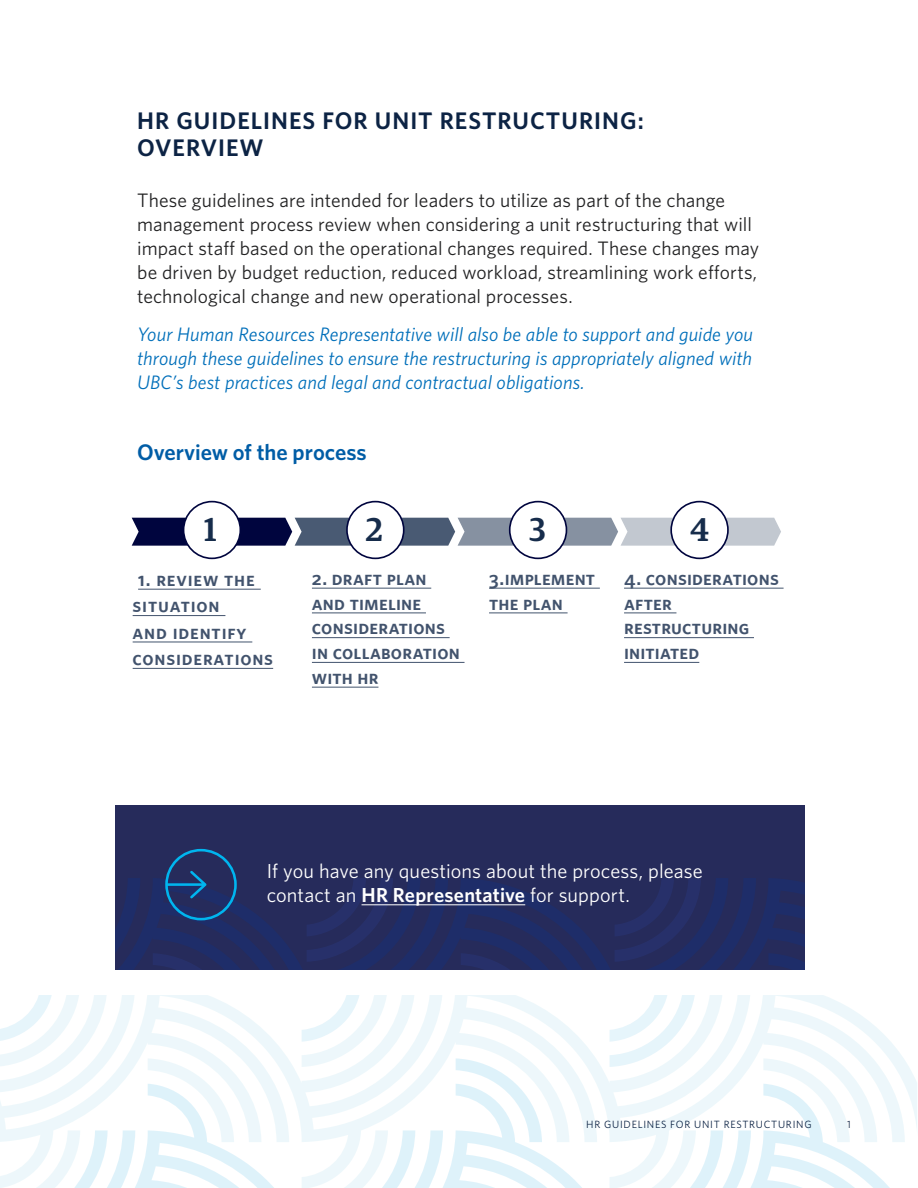
<style>
.page{position:relative;width:918px;height:1188px;background:#fff}
.page>*{position:absolute;margin:0;border:0;box-sizing:border-box;transform-origin:0 0}
.t1{font:500 33px "Guardian Egyp";color:#162c4b}
.Header_1{font:600 24px/27px "Whitney";letter-spacing:.04em;color:#0c2344}
.Subhead_1__14_pts_UBC_blue{font:600 22.5px "Whitney";color:#005da6}
._11_5_pt_text{font:20.25px/24px "Whitney";letter-spacing:.005em;color:#fff}
._11_5_pt_text-2{font:19.8px/24.8px "Whitney Semibold SC";letter-spacing:.01em;color:#42536d}
.HR_Support_title{font:19.8px/26.4px "Whitney Semibold SC";letter-spacing:.04em;color:#42536d}
._11_5_pt_text-3{font:19.5px/24px "Whitney";letter-spacing:.005em;color:#222223}
._11_5_pt_text-4{font:italic 19.5px/24px "Whitney";letter-spacing:.005em;color:#006fba;text-align:justify}
.t2{font:10.5px "Whitney";letter-spacing:.07em;color:#0c2344}
.s1{font-weight:600}
</style>
<div class="page">
<svg style="left:0;top:996px;width:917px;height:192px"></svg>
<div style="left:116px;top:806px;width:689px;height:164px;background:#262b5b"></div>
<svg style="left:116px;top:878px;width:689px;height:92px"></svg>
<svg style="left:615px;top:878px;width:86px;height:84px"></svg>
<svg style="left:461px;top:953px;width:86px;height:17px"></svg>
<svg style="left:307px;top:878px;width:86px;height:84px"></svg>
<svg style="left:153px;top:953px;width:86px;height:17px"></svg>
<svg style="left:132px;top:518px;width:649px;height:28px;background:#727a93"></svg>
<div style="left:184px;top:502px;width:56px;height:56px;background:#fff;border-radius:50%"></div>
<div style="left:183px;top:501px;width:58px;height:58px;border:2px solid #00053e;border-radius:50%"></div>
<div style="left:347px;top:502px;width:57px;height:56px;background:#fff;border-radius:50%"></div>
<div style="left:346px;top:501px;width:59px;height:58px;border:2px solid #00053e;border-radius:50%"></div>
<div style="left:510px;top:502px;width:56px;height:56px;background:#fff;border-radius:50%"></div>
<div style="left:509px;top:501px;width:58px;height:58px;border:2px solid #00053e;border-radius:50%"></div>
<div style="left:671px;top:502px;width:57px;height:56px;background:#fff;border-radius:50%"></div>
<div style="left:670px;top:501px;width:59px;height:58px;border:2px solid #00053e;border-radius:50%"></div>
<hr style="left:362px;top:904px;width:163px;height:1px;background:#fff">
<svg style="left:165px;top:849px;width:72px;height:71px"></svg>
<hr style="left:138px;top:589px;width:123px;height:1px;background:#42536d">
<hr style="left:133px;top:615px;width:92px;height:1px;background:#42536d">
<hr style="left:133px;top:642px;width:119px;height:1px;background:#42536d">
<hr style="left:133px;top:668px;width:140px;height:1px;background:#42536d">
<hr style="left:312px;top:588px;width:119px;height:1px;background:#42536d">
<hr style="left:312px;top:612px;width:114px;height:1px;background:#42536d">
<hr style="left:312px;top:637px;width:138px;height:1px;background:#42536d">
<hr style="left:312px;top:662px;width:153px;height:1px;background:#42536d">
<hr style="left:312px;top:687px;width:66px;height:1px;background:#42536d">
<hr style="left:489px;top:588px;width:111px;height:1px;background:#42536d">
<hr style="left:489px;top:612px;width:79px;height:1px;background:#42536d">
<hr style="left:624px;top:588px;width:160px;height:1px;background:#42536d">
<hr style="left:624px;top:612px;width:52px;height:1px;background:#42536d">
<hr style="left:624px;top:637px;width:130px;height:1px;background:#42536d">
<hr style="left:624px;top:662px;width:75px;height:1px;background:#42536d">
<h1 class="Header_1" style="left:137px;top:107px;width:508px">HR GUIDELINES FOR UNIT RESTRUCTURING:<br>OVERVIEW</h1>
<p class="_11_5_pt_text-3" style="left:137px;top:188px;width:624px">These guidelines are intended for leaders to utilize as part of the change management process review when considering a unit restructuring that will impact staff based on the operational changes required. These changes may be driven by budget reduction, reduced workload, streamlining work efforts, technological change and new operational processes.</p>
<p class="_11_5_pt_text-4" style="left:137px;top:322px;width:617px">Your Human Resources Representative will also be able to support and guide you through these guidelines to ensure the restructuring is appropriately aligned with UBC’s best practices and legal and contractual obligations.</p>
<h2 class="Subhead_1__14_pts_UBC_blue" style="left:137px;top:437px;width:231px">Overview of the process</h2>
<h1 class="t1" style="left:204px;top:506px;width:15px">1</h1>
<h1 class="t1" style="left:366px;top:506px;width:19px">2</h1>
<h1 class="t1" style="left:529px;top:506px;width:18px">3</h1>
<h1 class="t1" style="left:690px;top:506px;width:21px">4</h1>
<p class="HR_Support_title" style="left:133px;top:565px;width:142px">1. review the situation<br>and identify considerations</p>
<p class="_11_5_pt_text-2" style="left:312px;top:565px;width:149px">2. draft plan and timeline considerations in collaboration with hr</p>
<p class="_11_5_pt_text-2" style="left:489px;top:565px;width:108px">3.implement the plan</p>
<p class="_11_5_pt_text-2" style="left:624px;top:565px;width:156px">4. considerations after restructuring initiated</p>
<p class="_11_5_pt_text" style="left:267px;top:858px;width:438px">If you have any questions about the process, please contact an <span class="s1">HR Representative</span> for support.</p>
<p class="t2" style="left:586px;top:1117px;width:227px">HR GUIDELINES FOR UNIT RESTRUCTURING</p>
<p class="t2" style="left:847px;top:1117px;width:5px">1</p>
</div>
